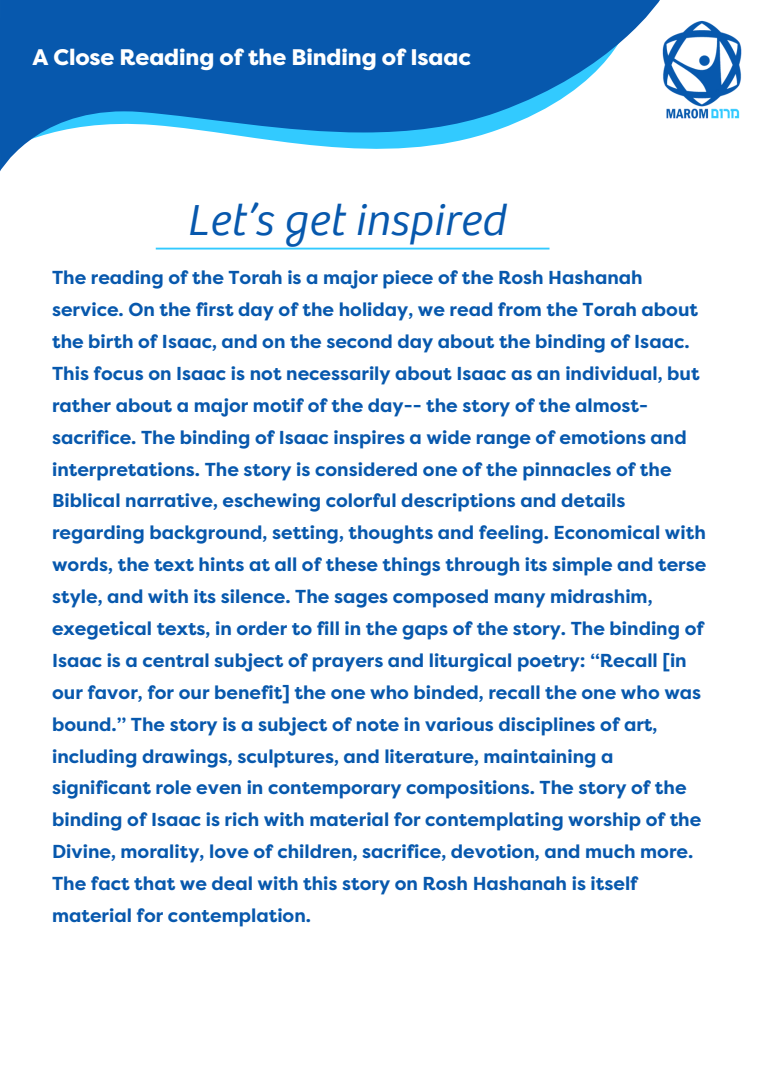
<style>
.page{position:relative;width:780px;height:1088px;background:#fff}
.page>*{position:absolute;margin:0;border:0;box-sizing:border-box;transform-origin:0 0}
.t1{font:italic 300 45px "Bree";letter-spacing:.01em;color:#0758ad}
.t2{font:800 22.5px "Filson Pro";letter-spacing:-.005em;color:#fff}
.t3{font:700 18.75px/31.9px "Filson Pro";color:#0758ad}
</style>
<div class="page">
<svg style="left:0;top:0;width:660px;height:171px;fill:#0758ad"></svg>
<img style="left:657px;top:17px;width:85px;height:109px">
<hr style="left:156px;top:248px;width:394px;height:1px;background:#32caff">
<p class="t2" style="left:32px;top:44px;width:440px">A Close Reading of the Binding of Isaac</p>
<h1 class="t1" style="left:186px;top:197px;width:320px">Let’s get inspired</h1>
<p class="t3" style="left:52px;top:262px;width:656px">The reading of the Torah is a major piece of the Rosh Hashanah service. On the first day of the holiday, we read from the Torah about the birth of Isaac, and on the second day about the binding of Isaac.<br>This focus on Isaac is not necessarily about Isaac as an individual, but rather about a major motif of the day-- the story of the almost&shy;sacrifice. The binding of Isaac inspires a wide range of emotions and interpretations. The story is considered one of the pinnacles of the Biblical narrative, eschewing colorful descriptions and details regarding background, setting, thoughts and feeling. Economical with words, the text hints at all of these things through its simple and terse style, and with its silence. The sages composed many midrashim, exegetical texts, in order to fill in the gaps of the story. The binding of Isaac is a central subject of prayers and liturgical poetry: “Recall [in our favor, for our benefit] the one who binded, recall the one who was bound.” The story is a subject of note in various disciplines of art, including drawings, sculptures, and literature, maintaining a significant role even in contemporary compositions. The story of the binding of Isaac is rich with material for contemplating worship of the Divine, morality, love of children, sacrifice, devotion, and much more.<br>The fact that we deal with this story on Rosh Hashanah is itself material for contemplation.</p>
</div>
